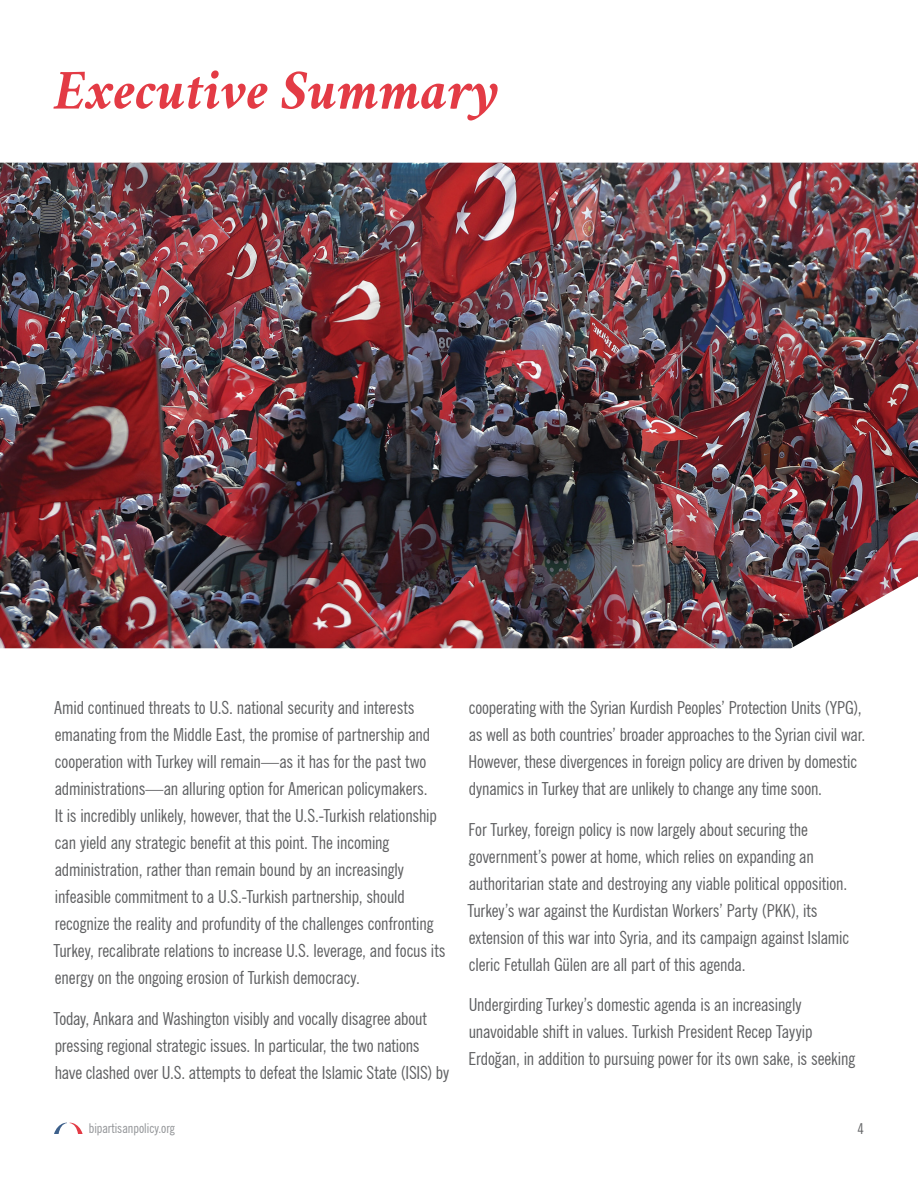
<style>
.page{position:relative;width:918px;height:1188px;background:#fff}
.page>*{position:absolute;margin:0;border:0;box-sizing:border-box;transform-origin:0 0}
.t1{font:italic 700 51px "Crimson Text";color:#e33b45}
.t2{font:condensed 18px/27px "News Gothic BT";letter-spacing:-.005em;color:#5f6062}
.t3{font:condensed 15px "News Gothic BT";color:#5f6062}
.t4{font:condensed 13.5px "News Gothic BT";color:#939598}
</style>
<div class="page">
<svg style="left:54px;top:1123px;width:29px;height:11px"></svg>
<img style="left:0;top:163px;width:918px;height:485px">
<h1 class="t1" style="left:54px;top:60px;width:447px">Executive Summary</h1>
<p class="t2" style="left:53px;top:694px;width:394px">Amid continued threats to U.S. national security and interests emanating from the Middle East, the promise of partnership and cooperation with Turkey will remain—as it has for the past two administrations—an alluring option for American policymakers.<br>It is incredibly unlikely, however, that the U.S.-Turkish relationship can yield any strategic benefit at this point. The incoming administration, rather than remain bound by an increasingly infeasible commitment to a U.S.-Turkish partnership, should recognize the reality and profundity of the challenges confronting Turkey, recalibrate relations to increase U.S. leverage, and focus its energy on the ongoing erosion of Turkish democracy.</p>
<p class="t2" style="left:53px;top:1005px;width:397px">Today, Ankara and Washington visibly and vocally disagree about pressing regional strategic issues. In particular, the two nations have clashed over U.S. attempts to defeat the Islamic State (ISIS) by</p>
<p class="t2" style="left:469px;top:694px;width:398px">cooperating with the Syrian Kurdish Peoples’ Protection Units (YPG), as well as both countries’ broader approaches to the Syrian civil war.<br>However, these divergences in foreign policy are driven by domestic dynamics in Turkey that are unlikely to change any time soon.</p>
<p class="t2" style="left:467px;top:816px;width:383px">For Turkey, foreign policy is now largely about securing the government’s power at home, which relies on expanding an authoritarian state and destroying any viable political opposition.<br>Turkey’s war against the Kurdistan Workers’ Party (PKK), its extension of this war into Syria, and its campaign against Islamic cleric Fetullah Gülen are all part of this agenda.</p>
<p class="t2" style="left:469px;top:991px;width:388px">Undergirding Turkey’s domestic agenda is an increasingly unavoidable shift in values. Turkish President Recep Tayyip<br>Erdoğan, in addition to pursuing power for its own sake, is seeking</p>
<p class="t4" style="left:89px;top:1120px;width:88px">bipartisanpolicy.org</p>
<p class="t3" style="left:858px;top:1120px;width:8px">4</p>
</div>
